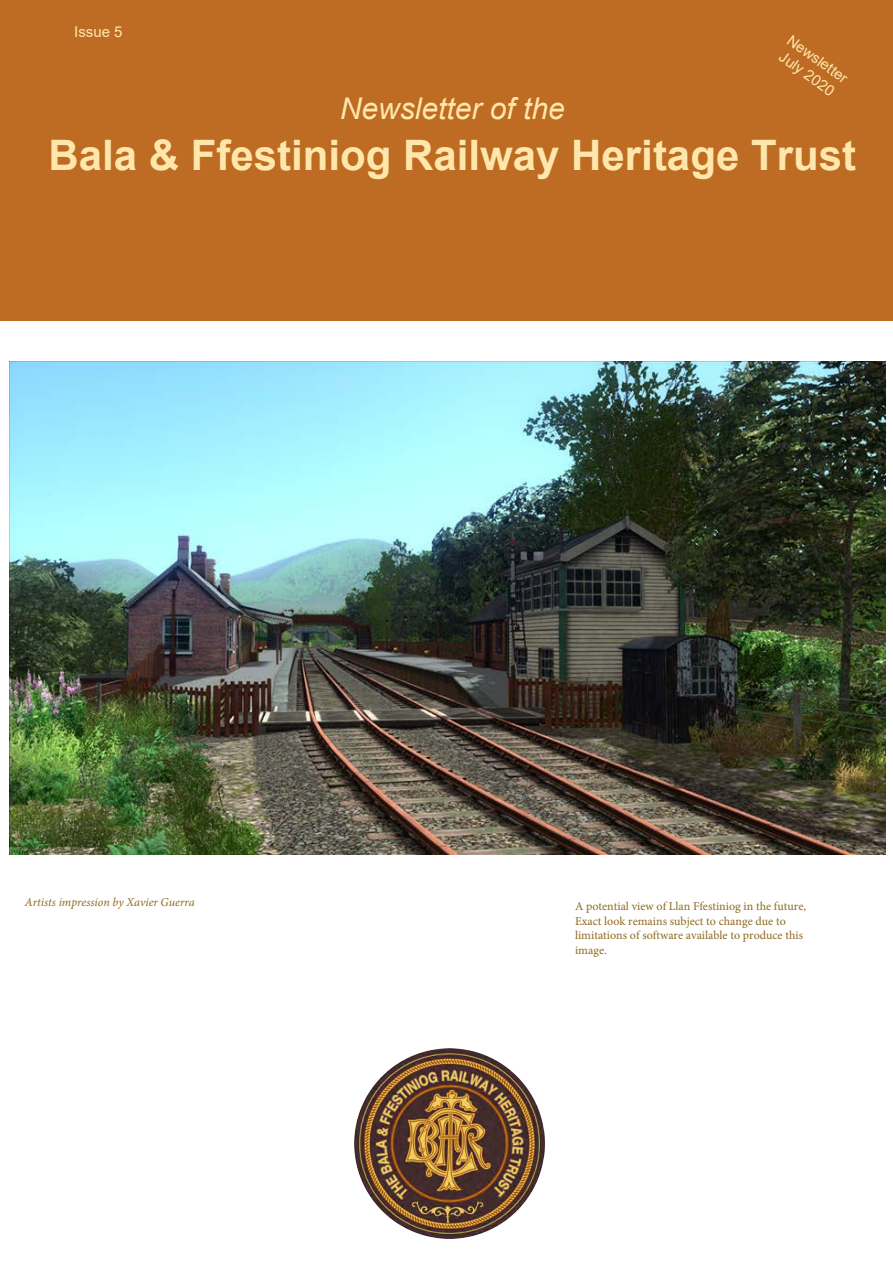
<style>
.page{position:relative;width:893px;height:1263px;background:#fff}
.page>*{position:absolute;margin:0;border:0;box-sizing:border-box;transform-origin:0 0}
.t1{font:700 42px "Arial";color:#ffe7ab}
.t2{font:italic 30px "Arial";color:#ffe7ab}
.t3{font:15px/18px "Arial";color:#ffe7ab}
.t4{font:12px/14.4px "Minion Pro";color:#8f691e}
.t5{font:italic 12px "Minion Pro";color:#8f691e}
</style>
<div class="page">
<div style="left:0;top:1px;width:893px;height:319px;background:#be6c23"></div>
<img style="left:355px;top:1049px;width:189px;height:189px">
<div style="left:0;top:1px;width:892px;height:300px;background:#be6c23"></div>
<img style="left:9px;top:361px;width:877px;height:493px">
<p class="t3" style="left:74px;top:22px;width:50px">Issue 5</p>
<p class="t3" style="left:794px;top:31px;width:72px;rotate:36deg">Newsletter<br>July 2020</p>
<h2 class="t2" style="left:340px;top:90px;width:227px">Newsletter of the</h2>
<h1 class="t1" style="left:48px;top:126px;width:809px">Bala &amp; Ffestiniog Railway Heritage Trust</h1>
<p class="t5" style="left:25px;top:894px;width:171px">Artists impression by Xavier Guerra</p>
<p class="t4" style="left:575px;top:899px;width:233px">A potential view of Llan Ffestiniog in the future, Exact look remains subject to change due to limitations of software available to produce this image.</p>
</div>
